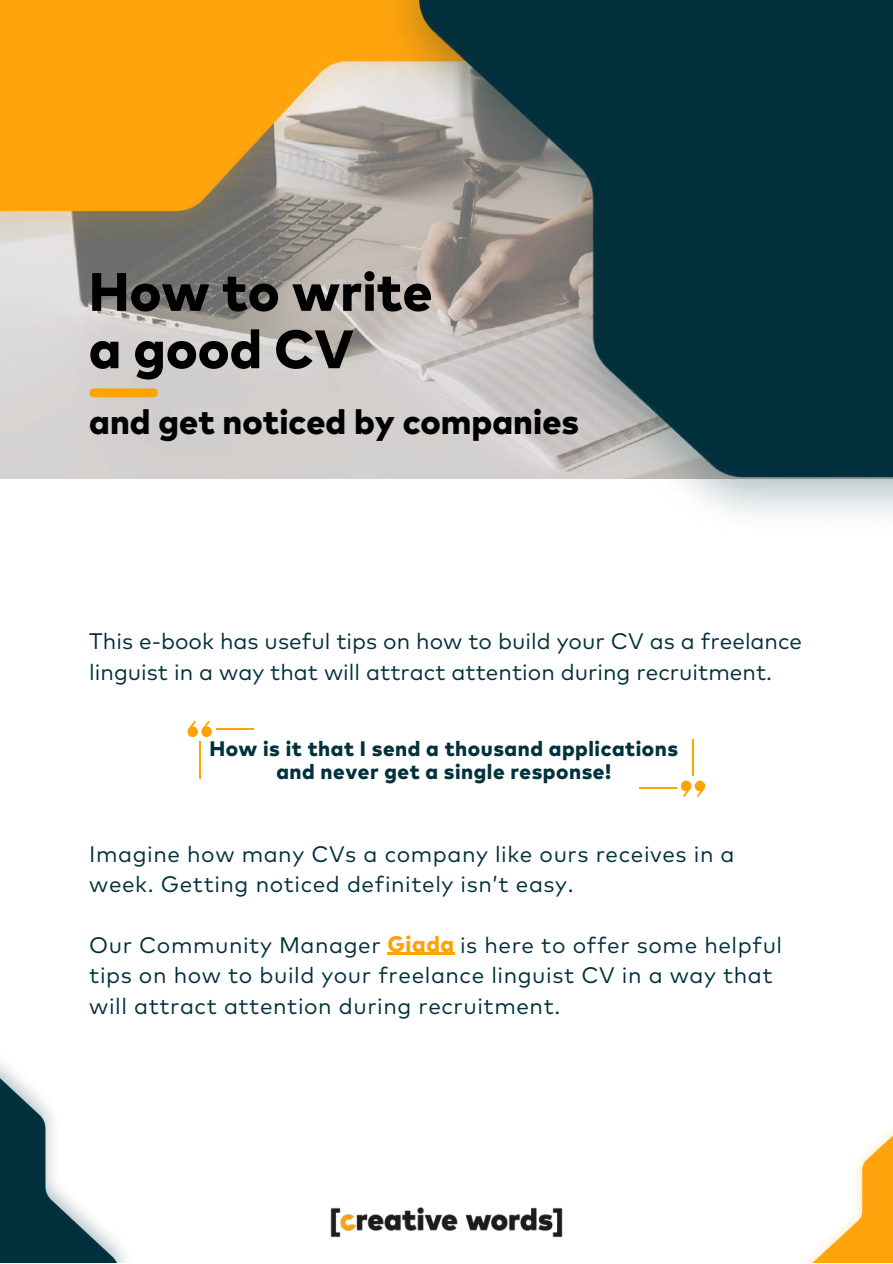
<style>
.page{position:relative;width:893px;height:1264px;background:#fff}
.page>*{position:absolute;margin:0;border:0;box-sizing:border-box;transform-origin:0 0}
.t1{font:800 54px/57.3px "Mark Pro";color:#000}
.t2{font:800 34.5px "Mark Pro";color:#000}
.t3{font:22.5px/30.3px "Mark Pro";letter-spacing:.025em;color:#00313c}
.t4{font:22.5px/30.3px "Mark Pro";color:#00313c}
.t5{font:800 21px/22.5px "Mark Pro";letter-spacing:.025em;color:#00313c;text-align:center}
.s1{font-weight:800;color:#ffa300}
</style>
<div class="page">
<img style="left:0;top:249px;width:377px;height:230px">
<img style="left:0;top:0;width:377px;height:249px">
<img style="left:377px;top:0;width:515px;height:517px">
<div style="left:94px;top:388px;width:59px;height:9px;background:#ffa300"></div>
<img style="left:330px;top:1207px;width:233px;height:31px">
<img style="left:0;top:1061px;width:126px;height:201px">
<img style="left:808px;top:1130px;width:84px;height:132px">
<div style="left:201px;top:726px;width:11px;height:11px;background:#ffa300;border-radius:50%"></div>
<svg style="left:202px;top:720px;width:8px;height:9px"></svg>
<div style="left:187px;top:726px;width:11px;height:11px;background:#ffa300;border-radius:50%"></div>
<svg style="left:188px;top:720px;width:8px;height:10px"></svg>
<hr style="left:199px;top:741px;width:2px;height:38px;background:#ffa300">
<hr style="left:216px;top:728px;width:38px;height:2px;background:#ffa300">
<svg style="left:680px;top:780px;width:11px;height:11px"></svg>
<svg style="left:682px;top:787px;width:8px;height:10px"></svg>
<div style="left:694px;top:780px;width:11px;height:11px;background:#ffa300;border-radius:50%"></div>
<svg style="left:696px;top:789px;width:8px;height:8px"></svg>
<hr style="left:692px;top:739px;width:2px;height:37px;background:#ffa300">
<hr style="left:639px;top:787px;width:37px;height:2px;background:#ffa300">
<hr style="left:387px;top:952px;width:67px;height:2px;background:#ffa300">
<h1 class="t1" style="left:89px;top:266px;width:345px">How to write a good CV</h1>
<h2 class="t2" style="left:89px;top:407px;width:491px">and get noticed by companies</h2>
<p class="t4" style="left:89px;top:627px;width:714px">This e-book has useful tips on how to build your CV as a freelance linguist in a way that will attract attention during recruitment.</p>
<p class="t5" style="left:209px;top:739px;width:470px">How is it that I send a thousand applications and never get a single response!</p>
<p class="t3" style="left:89px;top:840px;width:646px">Imagine how many CVs a company like ours receives in a week. Getting noticed definitely isn’t easy.</p>
<p class="t3" style="left:89px;top:931px;width:694px">Our Community Manager <span class="s1">Giada</span> is here to offer some helpful tips on how to build your freelance linguist CV in a way that will attract attention during recruitment.</p>
</div>
